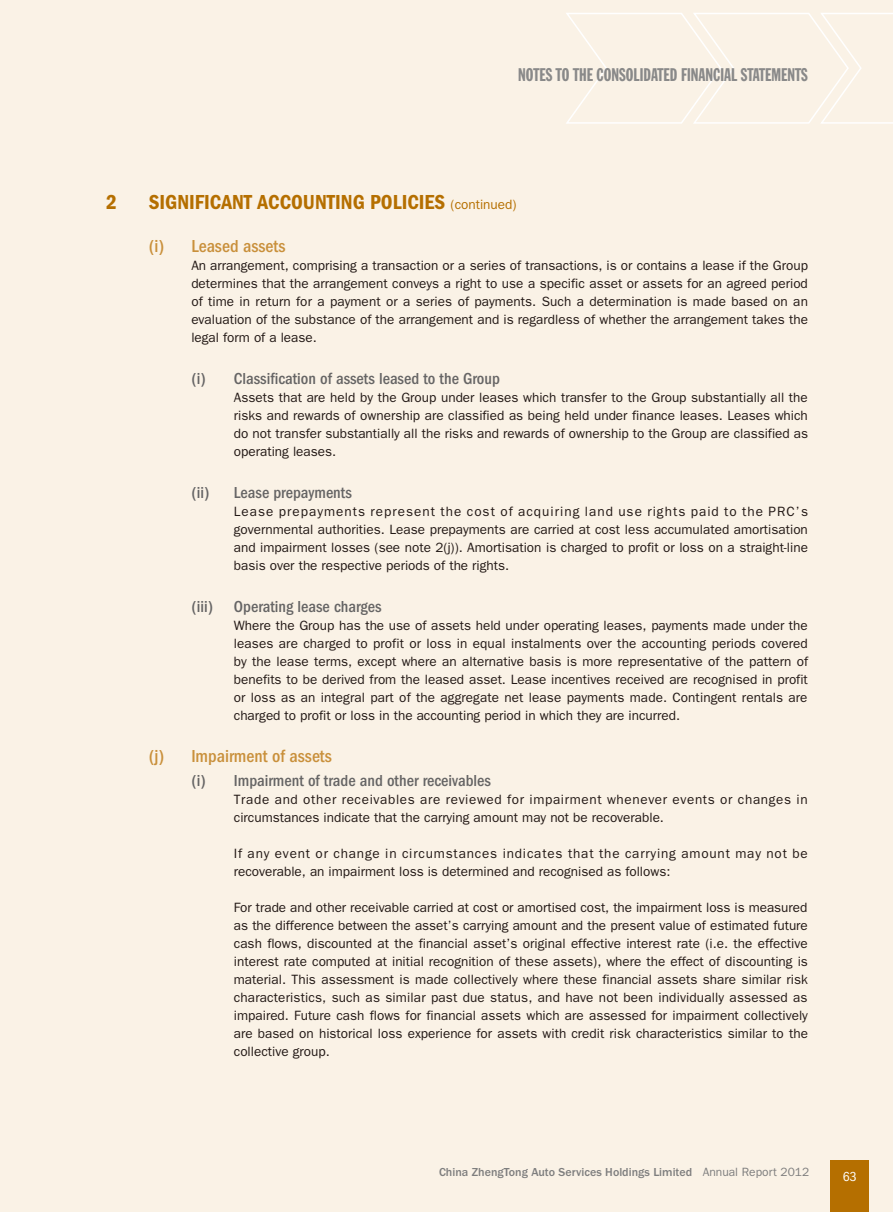
<style>
.page{position:relative;width:893px;height:1212px;background:#faf2e6}
.page>*{position:absolute;margin:0;border:0;box-sizing:border-box;transform-origin:0 0}
.t1{font:21px "ITC Franklin Gothic Std Dm Cd";color:#b56f00}
.t2{font:18px "Franklin Gothic Std Extra Cond";color:#898989}
.t3{font:500 condensed 18px "ITC Franklin Gothic Std";color:#c9903b}
.t4{font:500 condensed 16.5px "ITC Franklin Gothic Std";color:#666565}
.t5{font:13.5px/18px "ITC Franklin Gothic Std";color:#231916;text-align:justify}
.t6{font:13.5px/18px "ITC Franklin Gothic Std";letter-spacing:.045em;color:#231916}
.t7{font:13.5px/18px "ITC Franklin Gothic Std";letter-spacing:.06em;color:#231916}
.t8{font:condensed 13.5px "ITC Franklin Gothic Std";color:#fff}
.t9{font:500 12px "ITC Franklin Gothic Std";color:#7e7e7e}
.s1{font-family:"ITC Franklin Gothic Std";font-size:13.5px}
.s2{font-weight:400}
</style>
<div class="page">
<svg style="left:566px;top:13px;width:327px;height:111px"></svg>
<div style="left:831px;top:1161px;width:38px;height:51px;background:#b56f00"></div>
<h2 class="t2" style="left:518px;top:65px;width:291px">NOTES TO THE CONSOLIDATED FINANCIAL STATEMENTS</h2>
<h1 class="t1" style="left:106px;top:190px;width:12px">2</h1>
<h1 class="t1" style="left:149px;top:190px;width:369px">SIGNIFICANT ACCOUNTING POLICIES <span class="s1">(continued)</span></h1>
<h2 class="t3" style="left:149px;top:236px;width:138px">(i) Leased assets</h2>
<p class="t5" style="left:191px;top:256px;width:618px">An arrangement, comprising a transaction or a series of transactions, is or contains a lease if the Group determines that the arrangement conveys a right to use a specific asset or assets for an agreed period of time in return for a payment or a series of payments. Such a determination is made based on an evaluation of the substance of the arrangement and is regardless of whether the arrangement takes the legal form of a lease.</p>
<p class="t4" style="left:191px;top:369px;width:310px">(i) Classification of assets leased to the Group</p>
<p class="t5" style="left:234px;top:388px;width:576px">Assets that are held by the Group under leases which transfer to the Group substantially all the risks and rewards of ownership are classified as being held under finance leases. Leases which do not transfer substantially all the risks and rewards of ownership to the Group are classified as operating leases.</p>
<p class="t4" style="left:191px;top:483px;width:162px">(ii) Lease prepayments</p>
<p class="t5" style="left:234px;top:502px;width:576px">Lease prepayments represent the cost of acquiring land use rights paid to the PRC’s governmental authorities. Lease prepayments are carried at cost less accumulated amortisation and impairment losses (see note 2(j)). Amortisation is charged to profit or loss on a straight-line basis over the respective periods of the rights.</p>
<p class="t4" style="left:191px;top:597px;width:23px">(iii)</p>
<p class="t4" style="left:234px;top:597px;width:149px">Operating lease charges</p>
<p class="t5" style="left:234px;top:616px;width:576px">Where the Group has the use of assets held under operating leases, payments made under the leases are charged to profit or loss in equal instalments over the accounting periods covered by the lease terms, except where an alternative basis is more representative of the pattern of benefits to be derived from the leased asset. Lease incentives received are recognised in profit or loss as an integral part of the aggregate net lease payments made. Contingent rentals are charged to profit or loss in the accounting period in which they are incurred.</p>
<h2 class="t3" style="left:149px;top:746px;width:185px">(j) Impairment of assets</h2>
<p class="t4" style="left:191px;top:771px;width:301px">(i) Impairment of trade and other receivables</p>
<p class="t6" style="left:234px;top:790px;width:575px">Trade and other receivables are reviewed for impairment whenever events or changes in circumstances indicate that the carrying amount may not be recoverable.</p>
<p class="t7" style="left:234px;top:844px;width:575px">If any event or change in circumstances indicates that the carrying amount may not be recoverable, an impairment loss is determined and recognised as follows:</p>
<p class="t5" style="left:234px;top:898px;width:576px">For trade and other receivable carried at cost or amortised cost, the impairment loss is measured as the difference between the asset’s carrying amount and the present value of estimated future cash flows, discounted at the financial asset’s original effective interest rate (i.e. the effective interest rate computed at initial recognition of these assets), where the effect of discounting is material. This assessment is made collectively where these financial assets share similar risk characteristics, such as similar past due status, and have not been individually assessed as impaired. Future cash flows for financial assets which are assessed for impairment collectively are based on historical loss experience for assets with credit risk characteristics similar to the collective group.</p>
<p class="t9" style="left:439px;top:1165px;width:372px">China ZhengTong Auto Services Holdings Limited <span class="s2">Annual Report 2012</span></p>
<p class="t8" style="left:843px;top:1168px;width:15px">63</p>
</div>
